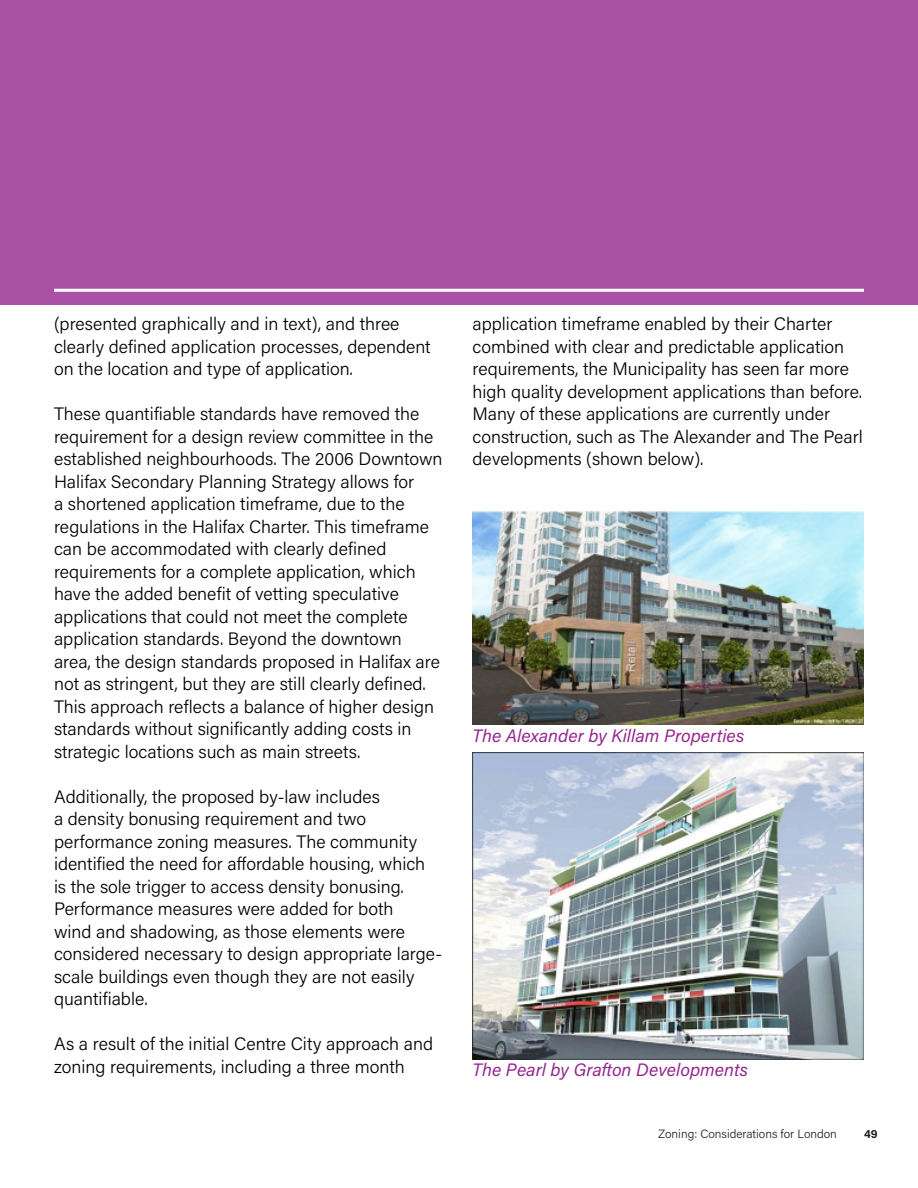
<style>
.page{position:relative;width:918px;height:1188px;background:#fff}
.page>*{position:absolute;margin:0;border:0;box-sizing:border-box;transform-origin:0 0}
.Section_-_title{font:300 18px/22.5px "Acumin Pro";color:#000001}
.Section_-_title-2{font:italic 18px "Acumin Pro";color:#94268f}
.t1{font:300 12px "Acumin Pro";color:#231f20}
.t2{font:700 12px "Acumin Pro";color:#231f20}
</style>
<div class="page">
<div style="left:0;top:0;width:918px;height:305px;background:#a952a5"></div>
<hr style="left:54px;top:289px;width:810px;height:3px;background:#fff">
<img style="left:472px;top:511px;width:392px;height:213px">
<img style="left:472px;top:753px;width:392px;height:306px">
<p class="Section_-_title" style="left:54px;top:312px;width:378px">(presented graphically and in text), and three clearly defined application processes, dependent on the location and type of application.</p>
<p class="Section_-_title" style="left:54px;top:402px;width:390px">These quantifiable standards have removed the requirement for a design review committee in the established neighbourhoods. The 2006 Downtown Halifax Secondary Planning Strategy allows for<br>a shortened application timeframe, due to the regulations in the Halifax Charter. This timeframe can be accommodated with clearly defined requirements for a complete application, which have the added benefit of vetting speculative applications that could not meet the complete application standards. Beyond the downtown area, the design standards proposed in Halifax are not as stringent, but they are still clearly defined.<br>This approach reflects a balance of higher design standards without significantly adding costs in strategic locations such as main streets.</p>
<p class="Section_-_title" style="left:54px;top:785px;width:390px">Additionally, the proposed by-law includes<br>a density bonusing requirement and two performance zoning measures. The community identified the need for affordable housing, which<br>is the sole trigger to access density bonusing.<br>Performance measures were added for both<br>wind and shadowing, as those elements were considered necessary to design appropriate large&shy;scale buildings even though they are not easily quantifiable.</p>
<p class="Section_-_title" style="left:54px;top:1032px;width:381px">As a result of the initial Centre City approach and zoning requirements, including a three month</p>
<p class="Section_-_title" style="left:472px;top:312px;width:392px">application timeframe enabled by their Charter combined with clear and predictable application requirements, the Municipality has seen far more high quality development applications than before.<br>Many of these applications are currently under construction, such as The Alexander and The Pearl developments (shown below).</p>
<p class="Section_-_title-2" style="left:472px;top:723px;width:273px">The Alexander by Killam Properties</p>
<p class="Section_-_title-2" style="left:472px;top:1057px;width:277px">The Pearl by Grafton Developments</p>
<p class="t1" style="left:658px;top:1126px;width:180px">Zoning: Considerations for London</p>
<p class="t2" style="left:864px;top:1126px;width:15px">49</p>
</div>
